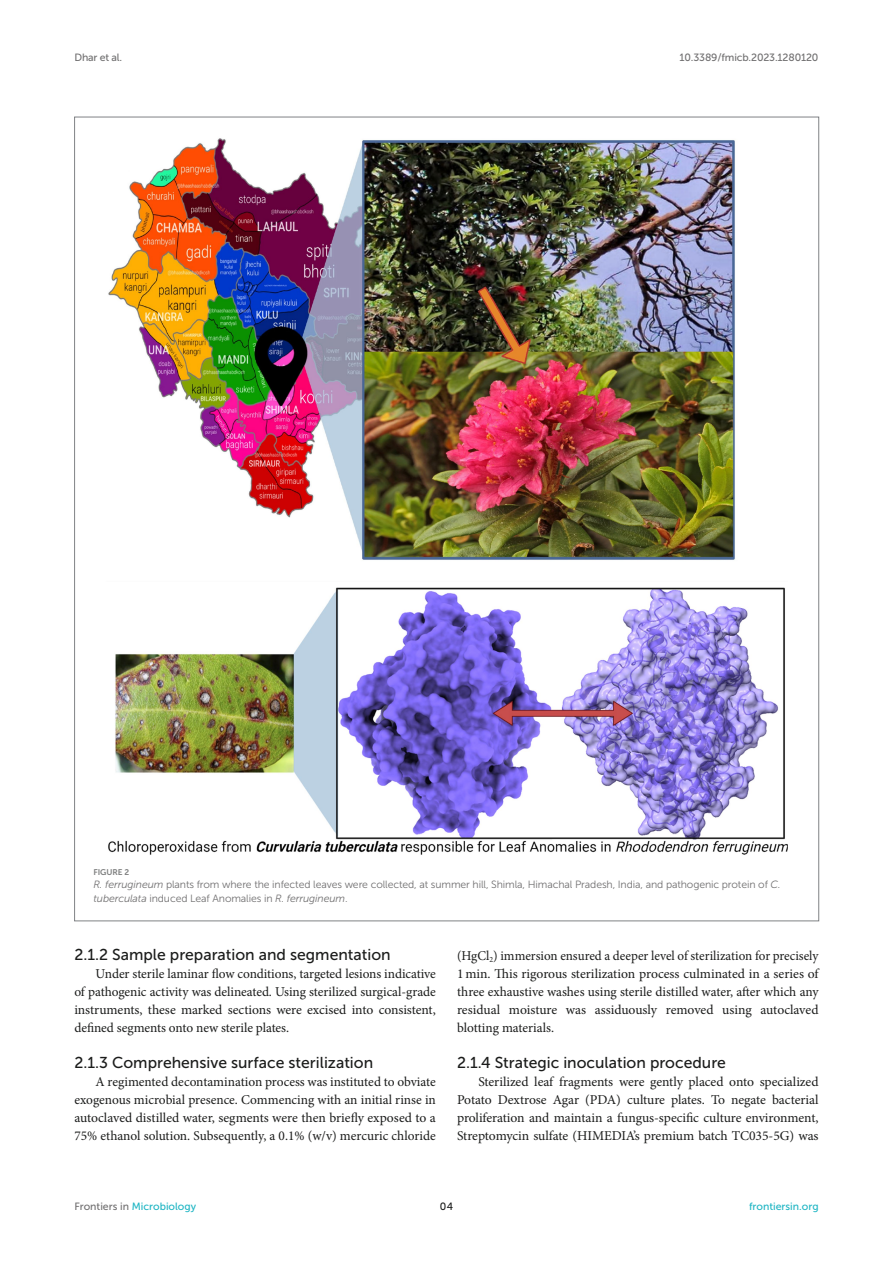
<style>
.page{position:relative;width:893px;height:1263px;background:#fff}
.page>*{position:absolute;margin:0;border:0;box-sizing:border-box;transform-origin:0 0}
.HEAD_3{font:15.75px "Museo Sans 500";color:#1b1c1b}
.TEXT_FLUSH{font:13.5px/18px "Minion Pro";letter-spacing:-.005em;color:#1b1c1b;text-align:justify}
.FIG_LEG{font:10.5px/13.5px "Museo Sans 300";letter-spacing:-.01em;color:#706f70}
.t1{font:10.5px "Museo Sans 500";color:#1db5c3}
.t2{font:10.5px "Museo Sans 500";letter-spacing:-.015em;color:#706f70}
.t3{font:10.5px "Museo Sans 500";color:#1b1c1b}
.FIG_HD{font:8.25px "Museo Sans 700";letter-spacing:-.01em;color:#7e7f7f}
.s1{font-style:italic}
.s2{color:#706f70}
</style>
<div class="page">
<img style="left:108px;top:138px;width:680px;height:717px">
<p class="t2" style="left:74px;top:51px;width:49px">Dhar et al.</p>
<p class="t2" style="left:680px;top:51px;width:140px">10.3389/fmicb.2023.1280120</p>
<p class="FIG_HD" style="left:94px;top:867px;width:37px">FIGURE 2</p>
<p class="FIG_LEG" style="left:94px;top:878px;width:689px"><span class="s1">R. ferrugineum</span> plants from where the infected leaves were collected, at summer hill, Shimla, Himachal Pradesh, India, and pathogenic protein of <span class="s1">C. tuberculata</span> induced Leaf Anomalies in <span class="s1">R. ferrugineum</span>.</p>
<p class="HEAD_3" style="left:74px;top:946px;width:318px">2.1.2 Sample preparation and segmentation</p>
<p class="TEXT_FLUSH" style="left:74px;top:965px;width:363px;text-indent:21px">Under sterile laminar flow conditions, targeted lesions indicative of pathogenic activity was delineated. Using sterilized surgical-grade instruments, these marked sections were excised into consistent, defined segments onto new sterile plates.</p>
<p class="HEAD_3" style="left:74px;top:1054px;width:300px">2.1.3 Comprehensive surface sterilization</p>
<p class="TEXT_FLUSH" style="left:74px;top:1073px;width:363px;text-indent:21px">A regimented decontamination process was instituted to obviate exogenous microbial presence. Commencing with an initial rinse in autoclaved distilled water, segments were then briefly exposed to a 75% ethanol solution. Subsequently, a 0.1% (w/v) mercuric chloride</p>
<p class="TEXT_FLUSH" style="left:457px;top:947px;width:363px">(HgCl<sub>2</sub>) immersion ensured a deeper level of sterilization for precisely 1min. This rigorous sterilization process culminated in a series of three exhaustive washes using sterile distilled water, after which any residual moisture was assiduously removed using autoclaved blotting materials.</p>
<p class="HEAD_3" style="left:457px;top:1054px;width:270px">2.1.4 Strategic inoculation procedure</p>
<p class="TEXT_FLUSH" style="left:457px;top:1073px;width:363px;text-indent:21px">Sterilized leaf fragments were gently placed onto specialized Potato Dextrose Agar (PDA) culture plates. To negate bacterial proliferation and maintain a fungus-specific culture environment, Streptomycin sulfate (HIMEDIA’s premium batch TC035-5G) was</p>
<p class="t1" style="left:74px;top:1200px;width:123px"><span class="s2">Frontiers in</span> Microbiology</p>
<p class="t3" style="left:440px;top:1200px;width:15px">04</p>
<p class="t1" style="left:749px;top:1200px;width:71px">frontiersin.org</p>
</div>
